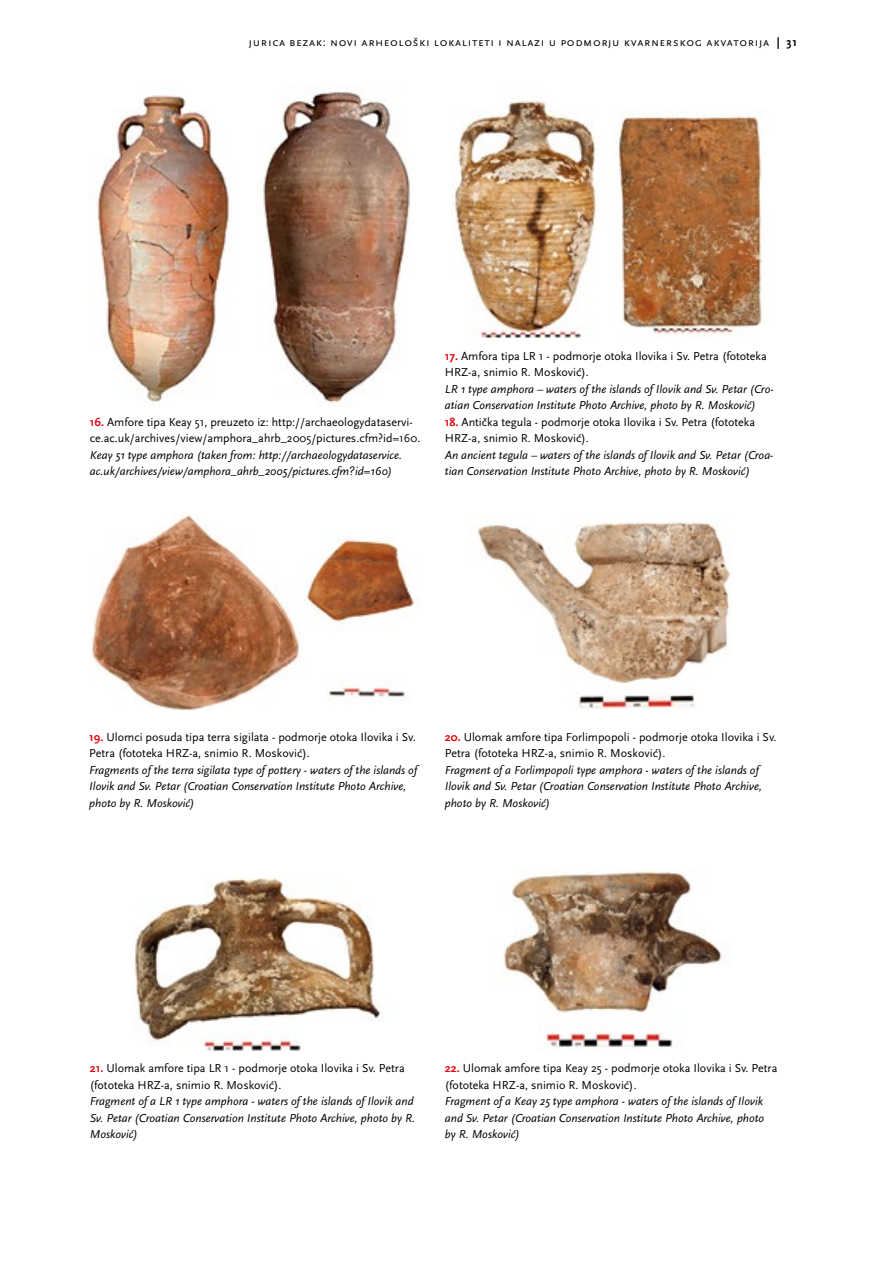
<style>
.page{position:relative;width:893px;height:1263px;background:#fff}
.page>*{position:absolute;margin:0;border:0;box-sizing:border-box;transform-origin:0 0}
.t1{font:italic 12px/16.5px "Scala Sans Pro";color:#000}
.t2{font:12px/16.5px "Scala Sans Pro";color:#000}
.t3{font:12px "Scala Sans Pro";letter-spacing:.05em;color:#000}
.s1{font-weight:700}
.s2{font-weight:700;color:#e30613}
</style>
<div class="page">
<img style="left:97px;top:95px;width:133px;height:308px">
<img style="left:263px;top:87px;width:147px;height:316px">
<img style="left:452px;top:99px;width:146px;height:239px">
<img style="left:618px;top:111px;width:146px;height:226px">
<img style="left:91px;top:514px;width:330px;height:195px">
<img style="left:477px;top:522px;width:254px;height:187px">
<img style="left:134px;top:878px;width:247px;height:172px">
<img style="left:503px;top:871px;width:224px;height:177px">
<p class="t3" style="left:249px;top:35px;width:550px">jurica bezak: Novi arheološki lokaliteti i nalazi u podmorju kvarn erskog akvatorija <span class="s1">| 31</span></p>
<p class="t2" style="left:90px;top:413px;width:332px"><span class="s2">16.</span> Amfore tipa Keay 51, preuzeto iz: http://archaeologydataservi&shy;ce.ac.uk/archives/view/amphora_ahrb_2005/pictures.cfm?id=160.</p>
<p class="t1" style="left:90px;top:446px;width:314px">Keay 51 type amphora (taken from: http://archaeologydataservice. ac.uk/archives/view/amphora_ahrb_2005/pictures.cfm?id=160)</p>
<p class="t2" style="left:445px;top:347px;width:323px"><span class="s2">17.</span> Amfora tipa LR 1 - podmorje otoka Ilovika i Sv. Petra (fototeka<br>HRZ-a, snimio R. Mosković).</p>
<p class="t1" style="left:445px;top:380px;width:330px">LR 1 type amphora – waters of the islands of Ilovik and Sv. Petar (Cro&shy;atian Conservation Institute Photo Archive, photo by R. Mosković)</p>
<p class="t2" style="left:445px;top:413px;width:312px"><span class="s2">18.</span> Antička tegula - podmorje otoka Ilovika i Sv. Petra (fototeka<br>HRZ-a, snimio R. Mosković).</p>
<p class="t1" style="left:445px;top:446px;width:330px">An ancient tegula – waters of the islands of Ilovik and Sv. Petar (Croa&shy;tian Conservation Institute Photo Archive, photo by R. Mosković)</p>
<p class="t2" style="left:89px;top:728px;width:328px"><span class="s2">19.</span> Ulomci posuda tipa terra sigilata - podmorje otoka Ilovika i Sv.<br>Petra (fototeka HRZ-a, snimio R. Mosković).</p>
<p class="t1" style="left:89px;top:761px;width:329px">Fragments of the terra sigilata type of pottery - waters of the islands of<br>Ilovik and Sv. Petar (Croatian Conservation Institute Photo Archive, photo by R. Mosković)</p>
<p class="t2" style="left:445px;top:728px;width:333px"><span class="s2">20.</span> Ulomak amfore tipa Forlimpopoli - podmorje otoka Ilovika i Sv.<br>Petra (fototeka HRZ-a, snimio R. Mosković).</p>
<p class="t1" style="left:445px;top:761px;width:319px">Fragment of a Forlimpopoli type amphora - waters of the islands of<br>Ilovik and Sv. Petar (Croatian Conservation Institute Photo Archive, photo by R. Mosković)</p>
<p class="t2" style="left:90px;top:1060px;width:316px"><span class="s2">21.</span> Ulomak amfore tipa LR 1 - podmorje otoka Ilovika i Sv. Petra (fototeka HRZ-a, snimio R. Mosković).</p>
<p class="t1" style="left:90px;top:1093px;width:327px">Fragment of a LR 1 type amphora - waters of the islands of Ilovik and<br>Sv. Petar (Croatian Conservation Institute Photo Archive, photo by R.<br>Mosković)</p>
<p class="t2" style="left:445px;top:1060px;width:334px"><span class="s2">22.</span> Ulomak amfore tipa Keay 25 - podmorje otoka Ilovika i Sv. Petra (fototeka HRZ-a, snimio R. Mosković).</p>
<p class="t1" style="left:445px;top:1093px;width:321px;text-align:justify">Fragment of a Keay 25 type amphora - waters of the islands of Ilovik and Sv. Petar (Croatian Conservation Institute Photo Archive, photo by R. Mosković)</p>
</div>
